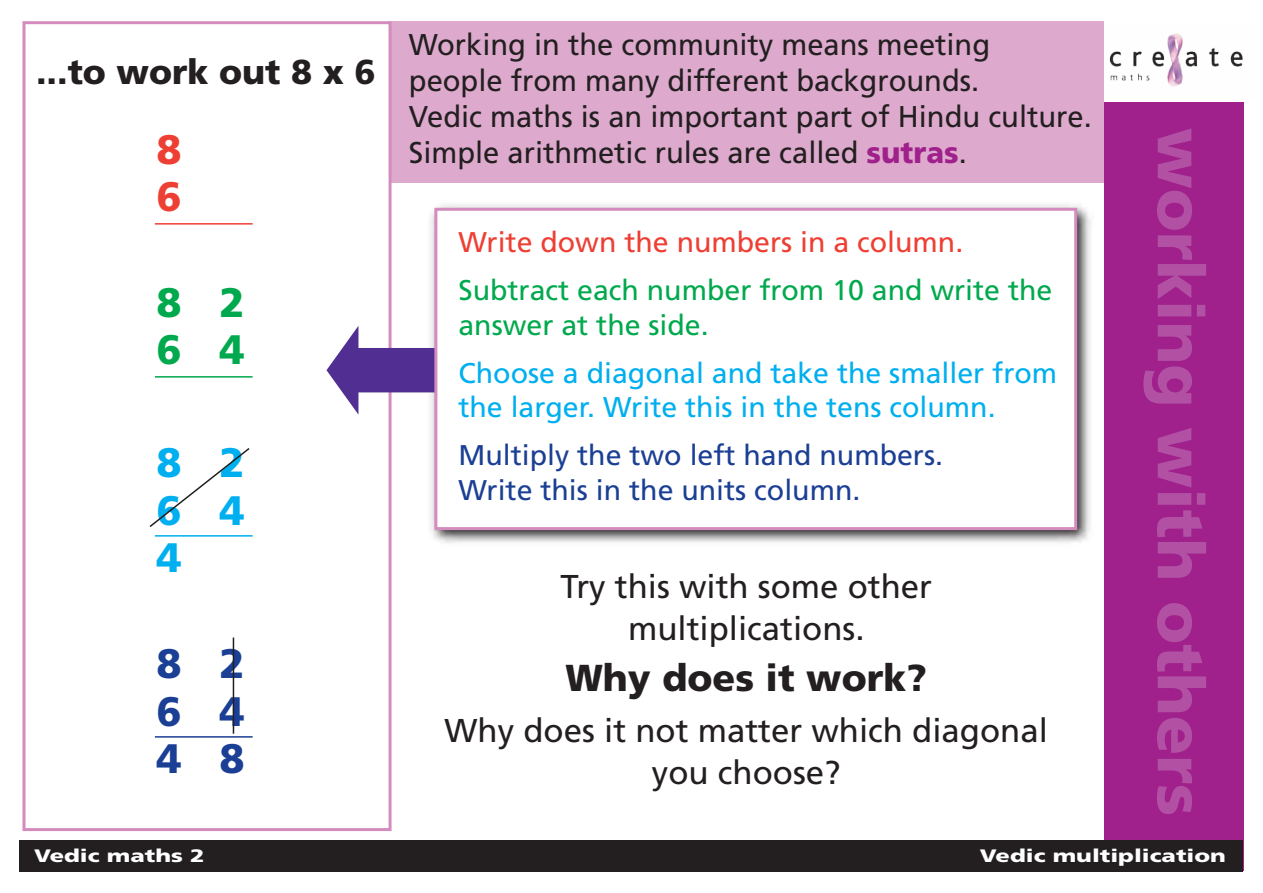
<style>
.page{position:relative;width:1263px;height:893px;background:#fff}
.page>*{position:absolute;margin:0;border:0;box-sizing:border-box;transform-origin:0 0}
.t1{font:900 64.5px "Frutiger";color:rgb(212 173 208/.35)}
.t2{font:900 41.1px/47.5px "Frutiger";color:#1b3f94;text-align:justify}
.t3{font:900 41.1px/47.5px "Frutiger";color:#00afef;text-align:justify}
.t4{font:900 41.1px/47.5px "Frutiger";color:#00a94d}
.t5{font:900 41.1px/47.5px "Frutiger";color:#ee3f34}
.t6{font:900 37.5px "Frutiger";color:#231f20}
.t7{font:900 34.5px "Frutiger";color:#231f20}
.t8{font:33px/42px "Frutiger";color:#231f20;text-align:center}
.t9{font:30px/36px "Frutiger";color:#231f20}
.t10{font:28.5px/34.5px "Frutiger";color:#00afef}
.t11{font:28.5px/34.5px "Frutiger";color:#1b3f94}
.t12{font:28.5px/34.5px "Frutiger";color:#00a94d}
.t13{font:28.5px "Frutiger";color:#ee3f34}
.t14{font:900 18px "Frutiger";color:#fff;scale:1.31 1}
.s1{font-weight:900;color:#a0218c}
</style>
<div class="page">
<img style="left:430px;top:204px;width:661px;height:339px">
<div style="left:389px;top:21px;width:715px;height:162px;background:#ddaacd"></div>
<div style="left:22px;top:21px;width:370px;height:810px;border:3px solid #d38cbd"></div>
<div style="left:1104px;top:102px;width:140px;height:768px;background:#a0218c"></div>
<img style="left:1109px;top:33px;width:134px;height:54px">
<div style="left:20px;top:841px;width:1223px;height:31px;background:#231f20"></div>
<hr style="left:155px;top:223px;width:98px;height:2px;background:#ee3f34">
<hr style="left:155px;top:376px;width:98px;height:2px;background:#00a94d">
<hr style="left:155px;top:535px;width:98px;height:2px;background:#00afef">
<hr style="left:155px;top:736px;width:98px;height:2px;background:#1b3f94">
<hr style="left:233px;top:638px;width:1px;height:96px;background:#231f20">
<svg style="left:149px;top:448px;width:101px;height:79px"></svg>
<svg style="left:326px;top:326px;width:108px;height:89px"></svg>
<div style="left:434px;top:208px;width:643px;height:322px;background:#fff;border:3px solid #d38cbd"></div>
<p class="t7" style="left:36px;top:51px;width:341px">...to work out 8 x 6</p>
<h2 class="t5" style="left:157px;top:126px;width:27px">8<br>6</h2>
<h2 class="t4" style="left:157px;top:279px;width:90px">8 2<br>6 4</h2>
<h2 class="t3" style="left:157px;top:439px;width:90px">8 2<br>6 4<br>4</h2>
<h2 class="t2" style="left:157px;top:640px;width:90px">8 2<br>6 4<br>4 8</h2>
<p class="t9" style="left:409px;top:27px;width:684px">Working in the community means meeting<br>people from many different backgrounds.<br>Vedic maths is an important part of Hindu culture.<br>Simple arithmetic rules are called <span class="s1">sutras</span>.</p>
<p class="t13" style="left:458px;top:225px;width:506px">Write down the numbers in a column.</p>
<p class="t12" style="left:458px;top:273px;width:595px">Subtract each number from 10 and write the answer at the side.</p>
<p class="t10" style="left:458px;top:356px;width:600px">Choose a diagonal and take the smaller from the larger. Write this in the tens column.</p>
<p class="t11" style="left:458px;top:438px;width:486px">Multiply the two left hand numbers.<br>Write this in the units column.</p>
<p class="t8" style="left:560px;top:566px;width:373px">Try this with some other multiplications.</p>
<p class="t6" style="left:565px;top:655px;width:363px">Why does it work?</p>
<p class="t8" style="left:445px;top:710px;width:605px">Why does it not matter which diagonal you choose?</p>
<h1 class="t1" style="left:1219px;top:128px;width:690px;rotate:90deg">working with others</h1>
<p class="t14" style="left:34px;top:845px;width:132px">Vedic maths 2</p>
<p class="t14" style="left:980px;top:845px;width:189px">Vedic multiplication</p>
</div>
